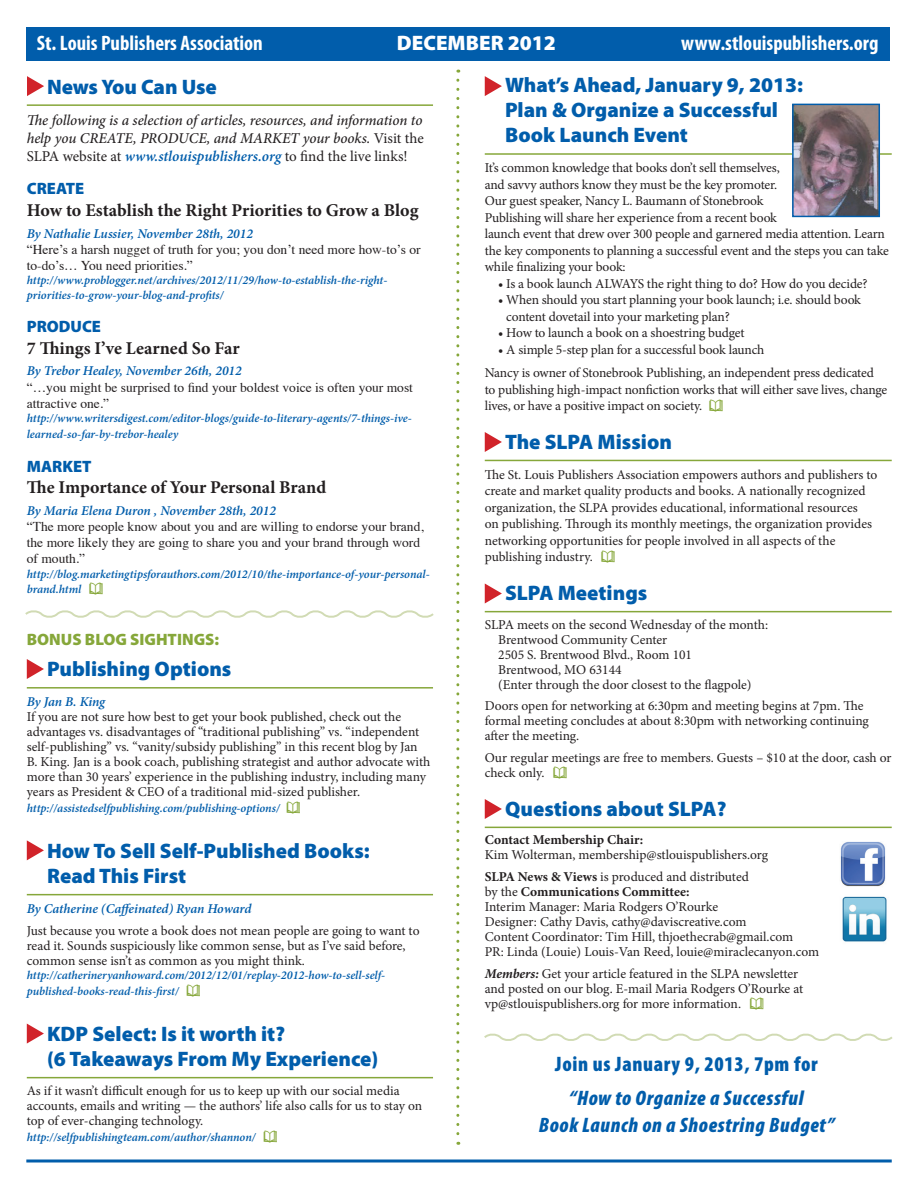
<style>
.page{position:relative;width:918px;height:1188px;background:#fff}
.page>*{position:absolute;margin:0;border:0;box-sizing:border-box;transform-origin:0 0}
.t1{font:900 21px/25.2px "Myriad Pro";color:#015dab}
.t2{font:italic 900 condensed 21px/27px "Myriad Pro";letter-spacing:.03em;color:#015dab;text-align:center}
.t3{font:700 condensed 21px "Myriad Pro";color:#fff}
.t4{font:900 condensed 21px "Myriad Pro";letter-spacing:.03em;color:#015dab}
.t5{font:900 21px "Myriad Pro";color:#fff}
.t6{font:700 18px "Minion Pro";color:#231f20}
.t7{font:900 16.5px "Myriad Pro";color:#015dab}
.t8{font:900 16.5px "Myriad Pro";color:#86a73a}
.t9{font:italic 500 15px/18px "Minion Pro";letter-spacing:-.005em;color:#231f20;text-align:justify}
.t10{font:13.5px/15px "Minion Pro";letter-spacing:-.005em;color:#231f20}
.t11{font:13.5px/16.2px "Times";color:#231f20}
.t12{font:italic 600 13.5px "Minion Pro";letter-spacing:-.005em;color:#015dab}
.t13{font:700 13.5px "Minion Pro";color:#231f20}
.t14{font:italic 600 12px/16.5px "Minion Pro";letter-spacing:-.005em;color:#015dab}
.s1{font-weight:400;font-style:normal}
.s2{font-weight:600;color:#015dab}
.s3{font-family:"Communications P03";font-weight:400;font-style:normal;font-size:13.5px;color:#86a73a}
.s4{font-family:"Communications P03";color:#86a73a}
.s5{font-weight:700}
.s6{font-weight:700;font-style:italic}
</style>
<div class="page">
<hr style="left:27px;top:687px;width:406px;height:2px;background:#86a73a">
<hr style="left:27px;top:894px;width:406px;height:1px;background:#86a73a">
<hr style="left:27px;top:1077px;width:406px;height:1px;background:#86a73a">
<hr style="left:485px;top:153px;width:407px;height:2px;background:#86a73a">
<hr style="left:485px;top:460px;width:407px;height:1px;background:#86a73a">
<hr style="left:485px;top:611px;width:407px;height:1px;background:#86a73a">
<hr style="left:485px;top:827px;width:407px;height:1px;background:#86a73a">
<hr style="left:27px;top:104px;width:406px;height:2px;background:#86a73a">
<svg style="left:456px;top:80px;width:3px;height:1065px"></svg>
<div style="left:26px;top:27px;width:864px;height:33px;background:#015dab"></div>
<svg style="left:485px;top:432px;width:17px;height:20px"></svg>
<svg style="left:485px;top:583px;width:17px;height:20px"></svg>
<svg style="left:485px;top:799px;width:17px;height:20px"></svg>
<svg style="left:27px;top:76px;width:17px;height:20px"></svg>
<img style="left:842px;top:896px;width:45px;height:46px">
<img style="left:840px;top:841px;width:46px;height:46px">
<svg style="left:485px;top:76px;width:17px;height:20px"></svg>
<svg style="left:25px;top:610px;width:409px;height:8px"></svg>
<svg style="left:27px;top:659px;width:17px;height:20px"></svg>
<svg style="left:27px;top:840px;width:17px;height:20px"></svg>
<svg style="left:484px;top:1033px;width:409px;height:8px"></svg>
<svg style="left:27px;top:1024px;width:17px;height:20px"></svg>
<hr style="left:26px;top:1160px;width:866px;height:2px;background:#015dab">
<img style="left:795px;top:107px;width:82px;height:107px">
<div style="left:792px;top:104px;width:88px;height:113px;border:2px solid #015dab"></div>
<h1 class="t3" style="left:37px;top:30px;width:227px">St. Louis Publishers Association</h1>
<h1 class="t5" style="left:397px;top:29px;width:160px">DECEMBER 2012</h1>
<h1 class="t3" style="left:681px;top:30px;width:199px">www.stlouispublishers.org</h1>
<h1 class="t1" style="left:47px;top:73px;width:171px">News You Can Use</h1>
<p class="t9" style="left:27px;top:111px;width:399px">The following is a selection of articles, resources, and information to help you CREATE, PRODUCE, and MARKET your books. <span class="s1">Visit the SLPA website at</span> <span class="s2">www.stlouispublishers.org</span> <span class="s1">to find the live links!</span></p>
<p class="t7" style="left:27px;top:178px;width:59px">CREATE</p>
<h2 class="t6" style="left:27px;top:198px;width:393px">How to Establish the Right Priorities to Grow a Blog</h2>
<p class="t12" style="left:27px;top:224px;width:228px">By Nathalie Lussier, November 28th, 2012</p>
<p class="t11" style="left:27px;top:240px;width:395px">“Here’s a harsh nugget of truth for you; you don’t need more how-to’s or to-do’s… You need priorities.”</p>
<p class="t14" style="left:27px;top:273px;width:362px;line-height:14.4px">http://www.problogger.net/archives/2012/11/29/how-to-establish-the-right&shy;priorities-to-grow-your-blog-and-profits/</p>
<p class="t7" style="left:27px;top:316px;width:76px">PRODUCE</p>
<h2 class="t6" style="left:27px;top:335px;width:214px">7 Things I’ve Learned So Far</h2>
<p class="t12" style="left:27px;top:362px;width:217px">By Trebor Healey, November 26th, 2012</p>
<p class="t11" style="left:27px;top:378px;width:388px">“…you might be surprised to find your boldest voice is often your most attractive one.”</p>
<p class="t14" style="left:27px;top:410px;width:387px">http://www.writersdigest.com/editor-blogs/guide-to-literary-agents/7-things-ive&shy;learned-so-far-by-trebor-healey</p>
<p class="t7" style="left:27px;top:455px;width:66px">MARKET</p>
<h2 class="t6" style="left:27px;top:475px;width:301px">The Importance of Your Personal Brand</h2>
<p class="t12" style="left:27px;top:501px;width:251px">By Maria Elena Duron , November 28th, 2012</p>
<p class="t11" style="left:27px;top:517px;width:399px">“The more people know about you and are willing to endorse your brand, the more likely they are going to share you and your brand through word of mouth.”</p>
<p class="t14" style="left:27px;top:566px;width:404px;line-height:15px">http://blog.marketingtipsforauthors.com/2012/10/the-importance-of-your-personal&shy;brand.html <span class="s3">;</span></p>
<p class="t8" style="left:27px;top:629px;width:194px">BONUS BLOG SIGHTINGS:</p>
<h1 class="t1" style="left:47px;top:656px;width:186px">Publishing Options</h1>
<p class="t12" style="left:27px;top:692px;width:80px">By Jan B. King</p>
<p class="t10" style="left:27px;top:709px;width:405px">If you are not sure how best to get your book published, check out the advantages vs. disadvantages of “traditional publishing” vs. “independent self-publishing” vs. “vanity/subsidy publishing” in this recent blog by Jan B. King. Jan is a book coach, publishing strategist and author advocate with more than 30 years’ experience in the publishing industry, including many years as President &amp; CEO of a traditional mid-sized publisher.</p>
<p class="t14" style="left:27px;top:800px;width:275px">http://assistedselfpublishing.com/publishing-options/ <span class="s3">;</span></p>
<h1 class="t1" style="left:47px;top:837px;width:324px">How To Sell Self-Published Books:<br>Read This First</h1>
<p class="t12" style="left:27px;top:899px;width:226px">By Catherine (Caffeinated) Ryan Howard</p>
<p class="t10" style="left:27px;top:923px;width:394px">Just because you wrote a book does not mean people are going to want to read it. Sounds suspiciously like common sense, but as I’ve said before, common sense isn’t as common as you might think.</p>
<p class="t14" style="left:27px;top:967px;width:360px">http://catherineryanhoward.com/2012/12/01/replay-2012-how-to-sell-self&shy;published-books-read-this-first/ <span class="s3">;</span></p>
<h1 class="t1" style="left:47px;top:1020px;width:333px">KDP Select: Is it worth it?<br>(6 Takeaways From My Experience)</h1>
<p class="t10" style="left:27px;top:1083px;width:397px">As if it wasn’t difficult enough for us to keep up with our social media accounts, emails and writing — the authors’ life also calls for us to stay on top of ever-changing technology.</p>
<p class="t14" style="left:27px;top:1129px;width:252px">http://selfpublishingteam.com/author/shannon/ <span class="s3">;</span></p>
<h1 class="t1" style="left:505px;top:72px;width:300px">What’s Ahead, January 9, 2013:<br>Plan &amp; Organize a Successful<br>Book Launch Event</h1>
<p class="t10" style="left:485px;top:160px;width:406px;line-height:16.5px">It’s common knowledge that books don’t sell themselves,<br>and savvy authors know they must be the key promoter.<br>Our guest speaker, Nancy L. Baumann of Stonebrook<br>Publishing will share her experience from a recent book<br>launch event that drew over 300 people and garnered media attention. Learn the key components to planning a successful event and the steps you can take while finalizing your book:</p>
<p class="t10" style="left:498px;top:276px;width:371px">• Is a book launch ALWAYS the right thing to do? How do you decide?</p>
<p class="t10" style="left:506px;top:292px;width:356px;line-height:16.5px;text-indent:-8px">• When should you start planning your book launch; i.e. should book content dovetail into your marketing plan?</p>
<p class="t10" style="left:498px;top:326px;width:248px">• How to launch a book on a shoestring budget</p>
<p class="t10" style="left:485px;top:338px;width:391px;line-height:23.2px;text-indent:14px">• A simple 5-step plan for a successful book launch<br>Nancy is owner of Stonebrook Publishing, an independent press dedicated</p>
<p class="t10" style="left:485px;top:381px;width:404px;line-height:16.5px">to publishing high-impact nonfiction works that will either save lives, change lives, or have a positive impact on society. <span class="s4">;</span></p>
<h1 class="t1" style="left:505px;top:428px;width:168px">The SLPA Mission</h1>
<p class="t10" style="left:485px;top:466px;width:394px;line-height:16.5px">The St. Louis Publishers Association empowers authors and publishers to create and market quality products and books. A nationally recognized organization, the SLPA provides educational, informational resources<br>on publishing. Through its monthly meetings, the organization provides networking opportunities for people involved in all aspects of the publishing industry. <span class="s4">;</span></p>
<h1 class="t1" style="left:505px;top:580px;width:144px">SLPA Meetings</h1>
<p class="t10" style="left:498px;top:617px;width:271px;text-indent:-14px">SLPA meets on the second Wednesday of the month:<br>Brentwood Community Center<br>2505 S. Brentwood Blvd., Room 101<br>Brentwood, MO 63144<br>(Enter through the door closest to the flagpole)</p>
<p class="t10" style="left:485px;top:699px;width:386px">Doors open for networking at 6:30pm and meeting begins at 7pm. The formal meeting concludes at about 8:30pm with networking continuing after the meeting.</p>
<p class="t10" style="left:485px;top:750px;width:408px">Our regular meetings are free to members. Guests – $10 at the door, cash or check only. <span class="s4">;</span></p>
<h1 class="t1" style="left:505px;top:795px;width:223px">Questions about SLPA?</h1>
<p class="t13" style="left:485px;top:830px;width:160px">Contact Membership Chair:</p>
<p class="t10" style="left:485px;top:844px;width:285px;line-height:21.8px">Kim Wolterman, membership@stlouispublishers.org<br><span class="s5">SLPA News &amp; Views</span> is produced and distributed</p>
<p class="t10" style="left:485px;top:884px;width:336px">by the <span class="s5">Communications Committee:<br></span>Interim Manager: Maria Rodgers O’Rourke<br>Designer: Cathy Davis, cathy@daviscreative.com<br>Content Coordinator: Tim Hill, thjoethecrab@gmail.com<br>PR: Linda (Louie) Louis-Van Reed, louie@miraclecanyon.com</p>
<p class="t10" style="left:485px;top:966px;width:320px"><span class="s6">Members:</span> Get your article featured in the SLPA newsletter and posted on our blog. E-mail Maria Rodgers O’Rourke at vp@stlouispublishers.org for more information. <span class="s4">;</span></p>
<h1 class="t4" style="left:555px;top:1051px;width:264px">Join us January 9, 2013, 7pm for</h1>
<h1 class="t2" style="left:539px;top:1084px;width:297px">“How to Organize a Successful<br>Book Launch on a Shoestring Budget”</h1>
</div>
